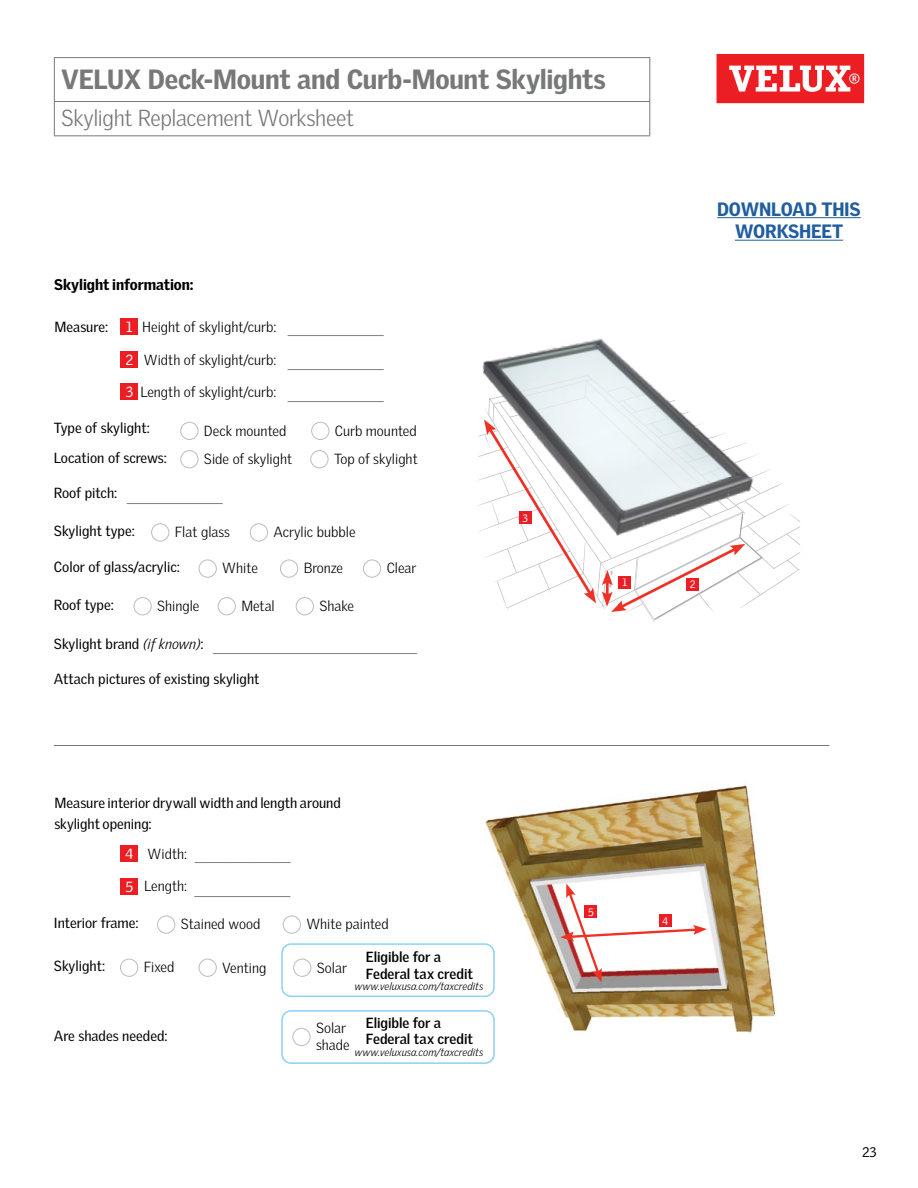
<style>
.page{position:relative;width:918px;height:1188px;background:#fff}
.page>*{position:absolute;margin:0;border:0;box-sizing:border-box;transform-origin:0 0}
.t1{font:900 27px "Velux Gothic";letter-spacing:-.015em;color:#777878}
.t2{font:300 22.5px "Velux Gothic";letter-spacing:-.015em;color:#777878}
.t3{font:900 18.75px/22.5px "Velux Gothic";letter-spacing:-.015em;color:#215e9e;text-align:center}
.t4{font:900 15px "Velux Gothic";letter-spacing:-.005em;color:#000}
.t5{font:14.25px/21px "Velux Gothic";color:#000}
.t6{font:300 14.25px/17.1px "Velux Gothic";color:#000}
.t7{font:700 14.25px/16.5px "Velux Gothic";letter-spacing:-.005em;color:#000}
.t8{font:14.25px "Velux Gothic";color:#fff}
.t9{font:13.5px "Velux Gothic";color:#000}
.t10{font:300 12px "Velux Gothic";color:#000}
.t11{font:italic 300 10.5px "Velux Gothic";letter-spacing:.005em;color:#000}
.t12{font:10.5px "Velux Gothic";color:#fff}
.s1{font-weight:300;font-style:italic}
</style>
<div class="page">
<hr style="left:717px;top:217px;width:144px;height:1px;background:#215e9e">
<hr style="left:735px;top:240px;width:108px;height:1px;background:#215e9e">
<img style="left:480px;top:785px;width:297px;height:248px">
<svg style="left:560px;top:884px;width:147px;height:98px"></svg>
<div style="left:281px;top:943px;width:214px;height:54px;border:2px solid #8cd2f4;border-radius:9px"></div>
<div style="left:281px;top:1010px;width:214px;height:54px;border:2px solid #8cd2f4;border-radius:9px"></div>
<img style="left:482px;top:338px;width:158px;height:37px">
<svg style="left:478px;top:375px;width:322px;height:246px"></svg>
<div style="left:121px;top:318px;width:17px;height:17px;background:#ed1d24"></div>
<div style="left:121px;top:845px;width:17px;height:17px;background:#ed1d24"></div>
<div style="left:121px;top:351px;width:17px;height:17px;background:#ed1d24"></div>
<div style="left:121px;top:878px;width:17px;height:17px;background:#ed1d24"></div>
<div style="left:121px;top:384px;width:17px;height:16px;background:#ed1d24"></div>
<div style="left:618px;top:576px;width:13px;height:12px;background:#ed1d24"></div>
<div style="left:686px;top:578px;width:13px;height:12px;background:#ed1d24"></div>
<div style="left:659px;top:915px;width:12px;height:12px;background:#ed1d24"></div>
<div style="left:585px;top:905px;width:12px;height:13px;background:#ed1d24"></div>
<div style="left:519px;top:511px;width:13px;height:13px;background:#ed1d24"></div>
<div style="left:180px;top:450px;width:18px;height:18px;border:1px solid #bcbdba;border-radius:50%"></div>
<div style="left:180px;top:422px;width:18px;height:18px;border:1px solid #bcbdba;border-radius:50%"></div>
<div style="left:311px;top:422px;width:18px;height:18px;border:1px solid #bcbdba;border-radius:50%"></div>
<div style="left:157px;top:916px;width:18px;height:18px;border:1px solid #bcbdba;border-radius:50%"></div>
<div style="left:120px;top:959px;width:18px;height:18px;border:1px solid #bcbdba;border-radius:50%"></div>
<div style="left:151px;top:523px;width:18px;height:18px;border:1px solid #bcbdba;border-radius:50%"></div>
<div style="left:199px;top:560px;width:18px;height:18px;border:1px solid #bcbdba;border-radius:50%"></div>
<div style="left:280px;top:560px;width:18px;height:18px;border:1px solid #bcbdba;border-radius:50%"></div>
<div style="left:134px;top:597px;width:18px;height:18px;border:1px solid #bcbdba;border-radius:50%"></div>
<div style="left:310px;top:450px;width:18px;height:18px;border:1px solid #bcbdba;border-radius:50%"></div>
<div style="left:283px;top:916px;width:18px;height:18px;border:1px solid #bcbdba;border-radius:50%"></div>
<div style="left:199px;top:959px;width:18px;height:18px;border:1px solid #bcbdba;border-radius:50%"></div>
<div style="left:293px;top:959px;width:18px;height:18px;border:1px solid #bcbdba;border-radius:50%"></div>
<div style="left:292px;top:1028px;width:19px;height:18px;border:1px solid #bcbdba;border-radius:50%"></div>
<div style="left:250px;top:523px;width:18px;height:18px;border:1px solid #bcbdba;border-radius:50%"></div>
<div style="left:363px;top:560px;width:18px;height:18px;border:1px solid #bcbdba;border-radius:50%"></div>
<div style="left:218px;top:597px;width:18px;height:18px;border:1px solid #bcbdba;border-radius:50%"></div>
<div style="left:296px;top:597px;width:18px;height:18px;border:1px solid #bcbdba;border-radius:50%"></div>
<hr style="left:54px;top:745px;width:775px;height:1px;background:#777878">
<svg style="left:717px;top:54px;width:147px;height:49px"></svg>
<hr style="left:54px;top:57px;width:596px;height:1px;background:#777878">
<hr style="left:54px;top:58px;width:1px;height:43px;background:#777878">
<hr style="left:649px;top:58px;width:1px;height:43px;background:#777878">
<hr style="left:54px;top:101px;width:596px;height:1px;background:#777878">
<hr style="left:54px;top:102px;width:1px;height:33px;background:#777878">
<hr style="left:649px;top:102px;width:1px;height:33px;background:#777878">
<hr style="left:54px;top:135px;width:596px;height:1px;background:#777878">
<h1 class="t1" style="left:61px;top:62px;width:546px">VELUX Deck-Mount and Curb-Mount Skylights</h1>
<h2 class="t2" style="left:61px;top:105px;width:294px">Skylight Replacement Worksheet</h2>
<p class="t4" style="left:54px;top:275px;width:141px">Skylight information:</p>
<p class="t5" style="left:54px;top:316px;width:55px">Measure:</p>
<p class="t6" style="left:142px;top:318px;width:136px">Height of skylight/curb:</p>
<p class="t8" style="left:126px;top:319px;width:8px">1</p>
<p class="t8" style="left:125px;top:352px;width:9px">2</p>
<p class="t8" style="left:126px;top:384px;width:9px">3</p>
<p class="t6" style="left:144px;top:351px;width:134px">Width of skylight/curb:</p>
<p class="t6" style="left:140px;top:383px;width:137px">Length of skylight/curb:</p>
<p class="t10" style="left:288px;top:324px;width:97px">________________</p>
<p class="t10" style="left:288px;top:358px;width:97px">________________</p>
<p class="t10" style="left:288px;top:390px;width:97px">________________</p>
<p class="t5" style="left:54px;top:417px;width:97px">Type of skylight:</p>
<p class="t5" style="left:54px;top:447px;width:115px">Location of screws:</p>
<p class="t5" style="left:54px;top:483px;width:65px">Roof pitch:</p>
<p class="t6" style="left:204px;top:422px;width:84px">Deck mounted</p>
<p class="t6" style="left:335px;top:422px;width:83px">Curb mounted</p>
<p class="t6" style="left:204px;top:450px;width:90px">Side of skylight</p>
<p class="t6" style="left:334px;top:450px;width:85px">Top of skylight</p>
<p class="t10" style="left:127px;top:491px;width:98px">________________</p>
<p class="t5" style="left:54px;top:520px;width:82px">Skylight type:</p>
<p class="t5" style="left:54px;top:556px;width:128px">Color of glass/acrylic:</p>
<p class="t5" style="left:54px;top:594px;width:61px">Roof type:</p>
<p class="t6" style="left:175px;top:523px;width:57px">Flat glass</p>
<p class="t6" style="left:222px;top:559px;width:37px">White</p>
<p class="t6" style="left:304px;top:559px;width:41px">Bronze</p>
<p class="t6" style="left:157px;top:597px;width:44px">Shingle</p>
<p class="t6" style="left:273px;top:523px;width:84px">Acrylic bubble</p>
<p class="t6" style="left:241px;top:597px;width:35px">Metal</p>
<p class="t6" style="left:319px;top:597px;width:36px">Shake</p>
<p class="t6" style="left:387px;top:560px;width:31px">Clear</p>
<p class="t5" style="left:54px;top:633px;width:151px">Skylight brand <span class="s1">(if known)</span>:</p>
<p class="t5" style="left:54px;top:668px;width:207px">Attach pictures of existing skylight</p>
<p class="t10" style="left:213px;top:642px;width:205px">__________________________________</p>
<h3 class="t3" style="left:717px;top:198px;width:145px">DOWNLOAD THIS<br>WORKSHEET</h3>
<p class="t12" style="left:522px;top:512px;width:7px">3</p>
<p class="t12" style="left:623px;top:576px;width:6px">1</p>
<p class="t12" style="left:690px;top:578px;width:7px">2</p>
<p class="t5" style="left:54px;top:792px;width:288px">Measure interior drywall width and length around skylight opening:</p>
<p class="t8" style="left:125px;top:845px;width:10px">4</p>
<p class="t8" style="left:126px;top:878px;width:9px">5</p>
<p class="t6" style="left:148px;top:845px;width:41px">Width:</p>
<p class="t6" style="left:144px;top:877px;width:44px">Length:</p>
<p class="t10" style="left:195px;top:851px;width:97px">________________</p>
<p class="t10" style="left:194px;top:884px;width:97px">________________</p>
<p class="t5" style="left:54px;top:912px;width:86px">Interior frame:</p>
<p class="t5" style="left:54px;top:955px;width:53px">Skylight:</p>
<p class="t6" style="left:144px;top:959px;width:32px">Fixed</p>
<p class="t5" style="left:54px;top:1025px;width:115px">Are shades needed:</p>
<p class="t6" style="left:181px;top:915px;width:81px">Stained wood</p>
<p class="t6" style="left:306px;top:916px;width:84px">White painted</p>
<p class="t7" style="left:366px;top:949px;width:109px">Eligible for a<br>Federal tax credit</p>
<p class="t7" style="left:366px;top:1015px;width:109px">Eligible for a<br>Federal tax credit</p>
<p class="t6" style="left:222px;top:959px;width:46px">Venting</p>
<p class="t6" style="left:317px;top:959px;width:32px">Solar</p>
<p class="t11" style="left:355px;top:980px;width:130px">www.veluxusa.com/taxcredits</p>
<p class="t6" style="left:316px;top:1019px;width:35px">Solar shade</p>
<p class="t11" style="left:355px;top:1046px;width:130px">www.veluxusa.com/taxcredits</p>
<p class="t12" style="left:588px;top:906px;width:7px">5</p>
<p class="t12" style="left:662px;top:915px;width:8px">4</p>
<p class="t9" style="left:862px;top:1145px;width:16px">23</p>
</div>
